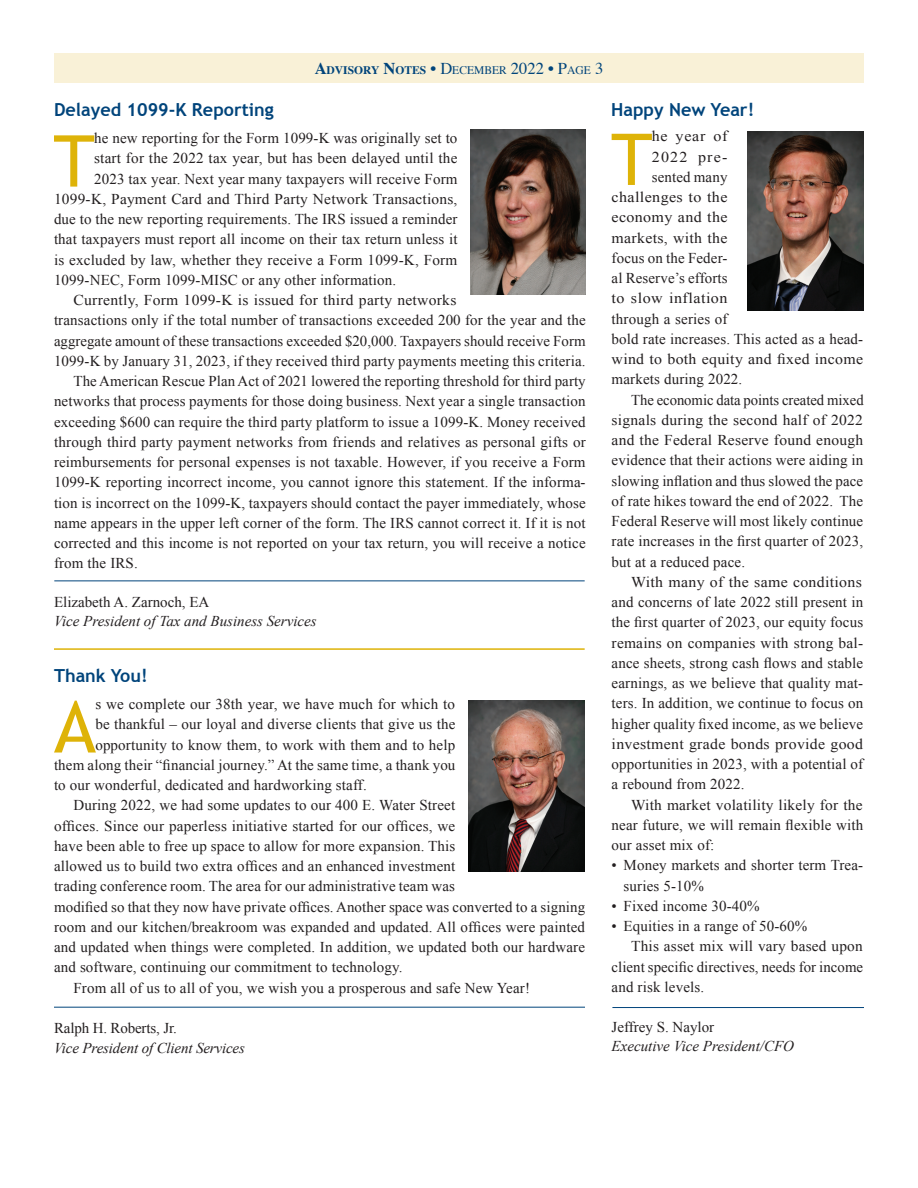
<style>
.page{position:relative;width:918px;height:1188px;background:#fff}
.page>*{position:absolute;margin:0;border:0;box-sizing:border-box;transform-origin:0 0}
.t1{font:71.55px "Trebuchet MS";color:#deb308}
.t2{font:700 18px "Trebuchet MS";color:#00447b}
.t3{font:15px/20.2px "Times New Roman";letter-spacing:.01em;color:#231f20}
.t4{font:italic 15px "Times New Roman";color:#231f20}
.t5{font:15px "Times New Roman";letter-spacing:.01em;color:#231f20;scale:1.04 1}
.t6{font:15px "Times New Roman";letter-spacing:.01em;color:#231f20;scale:1.06 1}
.t7{font:15px "Times New Roman";letter-spacing:.01em;color:#231f20;scale:1.07 1}
.t8{font:15px "Times New Roman";letter-spacing:.01em;color:#231f20;scale:1.05 1}
.t9{font:15px "Times New Roman";letter-spacing:-.01em;color:#231f20}
.t10{font:15px "Times New Roman";letter-spacing:.03em;color:#231f20;scale:1.07 1}
.t11{font:700 11.55px "Times";color:#00447b}
.s1{font-size:16.5px}
.s2{font-weight:400;font-size:16.5px}
.s3{font-weight:400}
</style>
<div class="page">
<img style="left:748px;top:131px;width:115px;height:180px">
<hr style="left:54px;top:580px;width:531px;height:1px;background:#00447b">
<hr style="left:612px;top:1007px;width:252px;height:1px;background:#00447b">
<div style="left:54px;top:54px;width:810px;height:29px;background:#f9f1d7"></div>
<img style="left:469px;top:701px;width:116px;height:171px">
<hr style="left:54px;top:1007px;width:531px;height:1px;background:#00447b">
<hr style="left:54px;top:648px;width:531px;height:2px;background:#deb308">
<img style="left:471px;top:130px;width:115px;height:165px">
<p class="t11" style="left:315px;top:59px;width:290px"><span class="s1">A</span>DVISORY <span class="s1">N</span>OTES <span class="s2">• D</span><span class="s3">ECEMBER</span> <span class="s2">2022 • P</span><span class="s3">AGE</span> <span class="s2">3</span></p>
<p class="t2" style="left:54px;top:98px;width:221px">Delayed 1099-K Reporting</p>
<h1 class="t1" style="left:53px;top:119px;width:43px">T</h1>
<p class="t3" style="left:94px;top:128px;width:365px">he new reporting for the Form 1099-K was originally set to</p>
<p class="t3" style="left:94px;top:148px;width:365px">start for the 2022 tax year, but has been delayed until the</p>
<p class="t3" style="left:94px;top:168px;width:365px">2023 tax year. Next year many taxpayers will receive Form</p>
<p class="t3" style="left:54px;top:188px;width:405px">1099-K, Payment Card and Third Party Network Transactions,</p>
<p class="t3" style="left:54px;top:209px;width:405px">due to the new reporting requirements. The IRS issued a reminder</p>
<p class="t3" style="left:54px;top:229px;width:405px">that taxpayers must report all income on their tax return unless it</p>
<p class="t3" style="left:54px;top:249px;width:405px">is excluded by law, whether they receive a Form 1099-K, Form</p>
<p class="t3" style="left:54px;top:269px;width:344px">1099-NEC, Form 1099-MISC or any other information.</p>
<p class="t5" style="left:73px;top:290px;width:370px">Currently, Form 1099-K is issued for third party networks</p>
<p class="t3" style="left:54px;top:310px;width:533px">transactions only if the total number of transactions exceeded 200 for the year and the</p>
<p class="t3" style="left:54px;top:330px;width:533px">aggregate amount of these transactions exceeded $20,000. Taxpayers should receive Form</p>
<p class="t3" style="left:54px;top:350px;width:533px">1099-K by January 31, 2023, if they received third party payments meeting this criteria.</p>
<p class="t3" style="left:73px;top:371px;width:514px">The American Rescue Plan Act of 2021 lowered the reporting threshold for third party</p>
<p class="t3" style="left:54px;top:391px;width:533px">networks that process payments for those doing business. Next year a single transaction</p>
<p class="t3" style="left:54px;top:411px;width:533px">exceeding $600 can require the third party platform to issue a 1099-K. Money received</p>
<p class="t3" style="left:54px;top:431px;width:533px">through third party payment networks from friends and relatives as personal gifts or</p>
<p class="t3" style="left:54px;top:452px;width:533px">reimbursements for personal expenses is not taxable. However, if you receive a Form</p>
<p class="t3" style="left:54px;top:472px;width:533px">1099-K reporting incorrect income, you cannot ignore this statement. If the informa-</p>
<p class="t3" style="left:54px;top:492px;width:533px">tion is incorrect on the 1099-K, taxpayers should contact the payer immediately, whose</p>
<p class="t3" style="left:54px;top:512px;width:533px">name appears in the upper left corner of the form. The IRS cannot correct it. If it is not</p>
<p class="t3" style="left:54px;top:533px;width:533px">corrected and this income is not reported on your tax return, you will receive a notice</p>
<p class="t3" style="left:54px;top:553px;width:85px">from the IRS.</p>
<p class="t3" style="left:54px;top:592px;width:157px">Elizabeth A. Zarnoch, EA</p>
<p class="t4" style="left:54px;top:611px;width:264px">Vice President of Tax and Business Services</p>
<p class="t2" style="left:54px;top:664px;width:95px">Thank You!</p>
<h1 class="t1" style="left:54px;top:685px;width:44px">A</h1>
<p class="t3" style="left:95px;top:694px;width:361px">s we complete our 38th year, we have much for which to</p>
<p class="t3" style="left:95px;top:714px;width:361px">be thankful – our loyal and diverse clients that give us the</p>
<p class="t3" style="left:95px;top:734px;width:361px">opportunity to know them, to work with them and to help</p>
<p class="t3" style="left:54px;top:754px;width:403px">them along their “financial journey.” At the same time, a thank you</p>
<p class="t3" style="left:54px;top:775px;width:314px">to our wonderful, dedicated and hardworking staff.</p>
<p class="t3" style="left:74px;top:795px;width:383px">During 2022, we had some updates to our 400 E. Water Street</p>
<p class="t3" style="left:54px;top:815px;width:403px">offices. Since our paperless initiative started for our offices, we</p>
<p class="t3" style="left:54px;top:835px;width:403px">have been able to free up space to allow for more expansion. This</p>
<p class="t3" style="left:54px;top:856px;width:403px">allowed us to build two extra offices and an enhanced investment</p>
<p class="t3" style="left:54px;top:876px;width:403px">trading conference room. The area for our administrative team was</p>
<p class="t3" style="left:54px;top:896px;width:533px">modified so that they now have private offices. Another space was converted to a signing</p>
<p class="t3" style="left:54px;top:916px;width:533px">room and our kitchen/breakroom was expanded and updated. All offices were painted</p>
<p class="t3" style="left:54px;top:937px;width:533px">and updated when things were completed. In addition, we updated both our hardware</p>
<p class="t3" style="left:54px;top:957px;width:350px">and software, continuing our commitment to technology.</p>
<p class="t3" style="left:74px;top:977px;width:458px">From all of us to all of you, we wish you a prosperous and safe New Year!</p>
<p class="t9" style="left:54px;top:1018px;width:124px">Ralph H. Roberts, Jr.</p>
<p class="t4" style="left:54px;top:1038px;width:193px">Vice President of Client Services</p>
<p class="t2" style="left:611px;top:98px;width:145px">Happy New Year!</p>
<h1 class="t1" style="left:611px;top:117px;width:43px">T</h1>
<p class="t7" style="left:652px;top:126px;width:72px">he year of</p>
<p class="t7" style="left:652px;top:147px;width:72px">2022 pre-</p>
<p class="t3" style="left:652px;top:167px;width:77px">sented many</p>
<p class="t7" style="left:612px;top:187px;width:110px">challenges to the</p>
<p class="t7" style="left:612px;top:207px;width:110px">economy and the</p>
<p class="t6" style="left:612px;top:228px;width:111px">markets, with the</p>
<p class="t3" style="left:612px;top:248px;width:117px">focus on the Feder-</p>
<p class="t3" style="left:612px;top:268px;width:117px">al Reserve’s efforts</p>
<p class="t10" style="left:612px;top:288px;width:110px">to slow inflation</p>
<p class="t3" style="left:612px;top:308px;width:117px">through a series of</p>
<p class="t3" style="left:612px;top:329px;width:253px">bold rate increases. This acted as a head-</p>
<p class="t6" style="left:612px;top:349px;width:239px">wind to both equity and fixed income</p>
<p class="t3" style="left:612px;top:369px;width:132px">markets during 2022.</p>
<p class="t3" style="left:631px;top:389px;width:234px">The economic data points created mixed</p>
<p class="t5" style="left:612px;top:410px;width:243px">signals during the second half of 2022</p>
<p class="t3" style="left:612px;top:430px;width:253px">and the Federal Reserve found enough</p>
<p class="t3" style="left:612px;top:450px;width:253px">evidence that their actions were aiding in</p>
<p class="t3" style="left:612px;top:470px;width:253px">slowing inflation and thus slowed the pace</p>
<p class="t3" style="left:612px;top:491px;width:253px">of rate hikes toward the end of 2022. The</p>
<p class="t3" style="left:612px;top:511px;width:253px">Federal Reserve will most likely continue</p>
<p class="t3" style="left:612px;top:531px;width:253px">rate increases in the first quarter of 2023,</p>
<p class="t3" style="left:612px;top:551px;width:135px">but at a reduced pace.</p>
<p class="t6" style="left:631px;top:572px;width:219px">With many of the same conditions</p>
<p class="t3" style="left:612px;top:592px;width:253px">and concerns of late 2022 still present in</p>
<p class="t3" style="left:612px;top:612px;width:253px">the first quarter of 2023, our equity focus</p>
<p class="t3" style="left:612px;top:632px;width:253px">remains on companies with strong bal-</p>
<p class="t3" style="left:612px;top:653px;width:253px">ance sheets, strong cash flows and stable</p>
<p class="t3" style="left:612px;top:673px;width:253px">earnings, as we believe that quality mat-</p>
<p class="t3" style="left:612px;top:693px;width:253px">ters. In addition, we continue to focus on</p>
<p class="t3" style="left:612px;top:713px;width:253px">higher quality fixed income, as we believe</p>
<p class="t8" style="left:612px;top:734px;width:241px">investment grade bonds provide good</p>
<p class="t3" style="left:612px;top:754px;width:253px">opportunities in 2023, with a potential of</p>
<p class="t3" style="left:612px;top:774px;width:134px">a rebound from 2022.</p>
<p class="t3" style="left:631px;top:794px;width:233px">With market volatility likely for the</p>
<p class="t3" style="left:612px;top:815px;width:253px">near future, we will remain flexible with</p>
<p class="t3" style="left:612px;top:835px;width:104px">our asset mix of:</p>
<p class="t3" style="left:624px;top:855px;width:241px;text-indent:-12px">• Money markets and shorter term Trea&shy;suries 5-10%</p>
<p class="t3" style="left:612px;top:896px;width:150px">• Fixed income 30-40%</p>
<p class="t3" style="left:612px;top:916px;width:197px">• Equities in a range of 50-60%</p>
<p class="t3" style="left:631px;top:936px;width:233px">This asset mix will vary based upon</p>
<p class="t3" style="left:612px;top:956px;width:253px">client specific directives, needs for income</p>
<p class="t3" style="left:612px;top:977px;width:94px">and risk levels.</p>
<p class="t3" style="left:612px;top:1016px;width:104px">Jeffrey S. Naylor</p>
<p class="t4" style="left:612px;top:1036px;width:184px">Executive Vice President/CFO</p>
</div>
